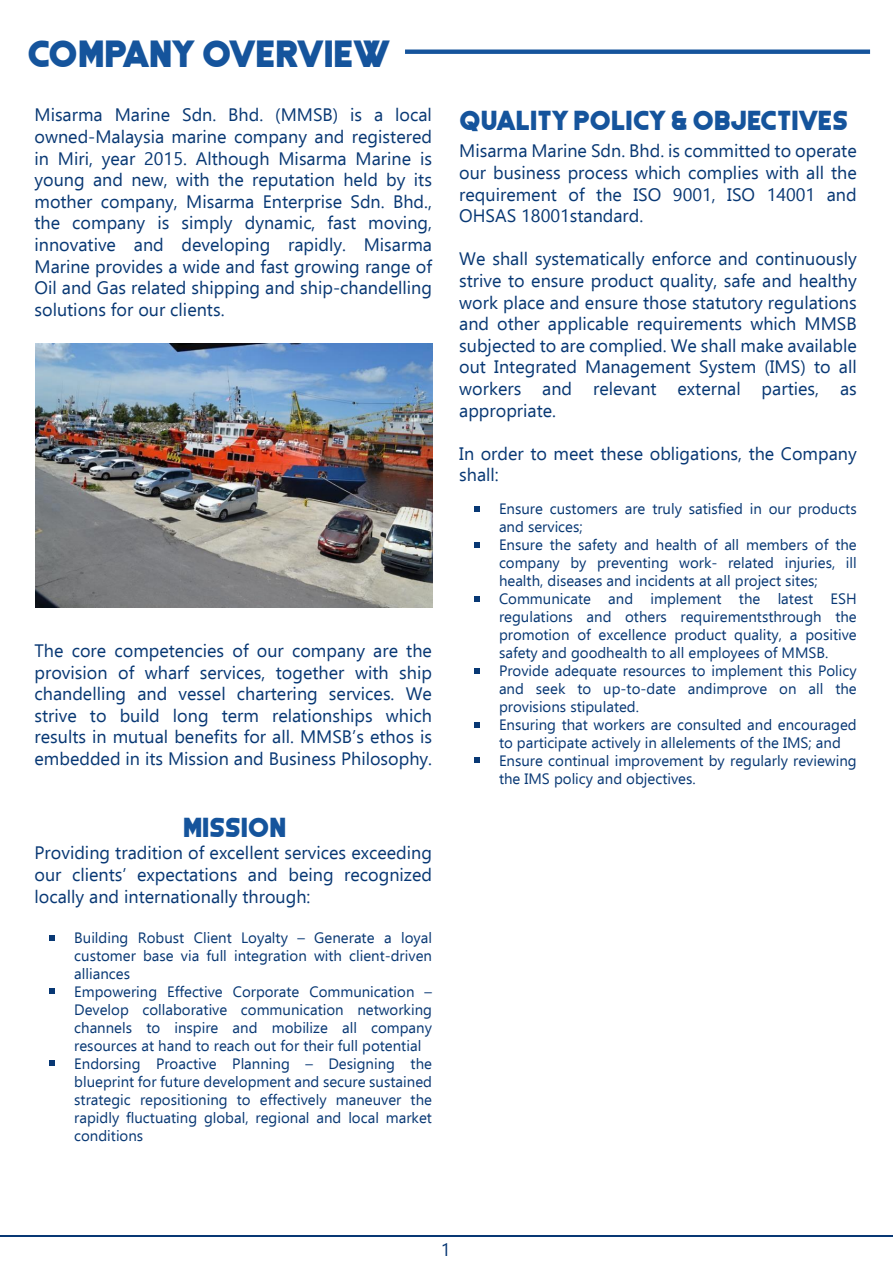
<style>
.page{position:relative;width:893px;height:1263px;background:#fff}
.page>*{position:absolute;margin:0;border:0;box-sizing:border-box;transform-origin:0 0}
.t1{font:33.9px "Coral Colour";color:#15549c}
.t2{font:24.6px "Coral Colour";color:#15549c}
.t3{font:18px/21.6px "Ebrima";color:#083874;text-align:justify}
.t4{font:15px/18px "Ebrima";color:#083874}
</style>
<div class="page">
<svg style="left:405px;top:50px;width:465px;height:4px;background:#1a579e"></svg>
<img style="left:36px;top:343px;width:396px;height:264px">
<hr style="left:0;top:1235px;width:893px;height:2px;background:#083874">
<svg style="left:50px;top:935px;width:5px;height:6px"></svg>
<svg style="left:50px;top:988px;width:5px;height:6px"></svg>
<svg style="left:50px;top:1061px;width:5px;height:5px"></svg>
<svg style="left:474px;top:506px;width:6px;height:6px"></svg>
<svg style="left:474px;top:542px;width:6px;height:5px"></svg>
<svg style="left:474px;top:597px;width:6px;height:5px"></svg>
<svg style="left:474px;top:668px;width:6px;height:5px"></svg>
<svg style="left:474px;top:722px;width:6px;height:6px"></svg>
<svg style="left:474px;top:758px;width:6px;height:5px"></svg>
<h1 class="t1" style="left:27px;top:38px;width:364px">COMPANY OVERVIEW</h1>
<p class="t3" style="left:34px;top:104px;width:399px">Misarma Marine Sdn. Bhd. (MMSB) is a local owned-Malaysia marine company and registered in Miri, year 2015. Although Misarma Marine is young and new, with the reputation held by its mother company, Misarma Enterprise Sdn. Bhd., the company is simply dynamic, fast moving, innovative and developing rapidly. Misarma Marine provides a wide and fast growing range of Oil and Gas related shipping and ship-chandelling solutions for our clients.</p>
<p class="t3" style="left:34px;top:639px;width:399px">The core competencies of our company are the provision of wharf services, together with ship chandelling and vessel chartering services. We strive to build long term relationships which results in mutual benefits for all. MMSB’s ethos is embedded in its Mission and Business Philosophy.</p>
<h2 class="t2" style="left:183px;top:816px;width:105px">MISSION</h2>
<p class="t3" style="left:34px;top:842px;width:399px">Providing tradition of excellent services exceeding our clients’ expectations and being recognized locally and internationally through:</p>
<p class="t4" style="left:74px;top:928px;width:359px">Building Robust Client Loyalty – Generate a loyal customer base via full integration with client-driven alliances<br>Empowering Effective Corporate Communication – Develop collaborative communication networking channels to inspire and mobilize all company resources at hand to reach out for their full potential Endorsing Proactive Planning – Designing the blueprint for future development and secure sustained strategic repositioning to effectively maneuver the rapidly fluctuating global, regional and local market conditions</p>
<h2 class="t2" style="left:459px;top:109px;width:390px">QUALITY POLICY &amp; OBJECTIVES</h2>
<p class="t3" style="left:459px;top:140px;width:399px">Misarma Marine Sdn. Bhd. is committed to operate our business process which complies with all the requirement of the ISO 9001, ISO 14001 and OHSAS 18001standard.</p>
<p class="t3" style="left:459px;top:248px;width:399px">We shall systematically enforce and continuously strive to ensure product quality, safe and healthy work place and ensure those statutory regulations and other applicable requirements which MMSB subjected to are complied. We shall make available out Integrated Management System (IMS) to all workers and relevant external parties, as appropriate.</p>
<p class="t3" style="left:459px;top:442px;width:399px">In order to meet these obligations, the Company shall:</p>
<p class="t4" style="left:499px;top:499px;width:359px">Ensure customers are truly satisfied in our products and services;<br>Ensure the safety and health of all members of the company by preventing work- related injuries, ill health, diseases and incidents at all project sites; Communicate and implement the latest ESH regulations and others requirementsthrough the promotion of excellence product quality, a positive safety and goodhealth to all employees of MMSB.<br>Provide adequate resources to implement this Policy and seek to up-to-date andimprove on all the provisions stipulated.<br>Ensuring that workers are consulted and encouraged to participate actively in allelements of the IMS; and Ensure continual improvement by regularly reviewing the IMS policy and objectives.</p>
<p class="t3" style="left:441px;top:1238px;width:11px">1</p>
</div>
